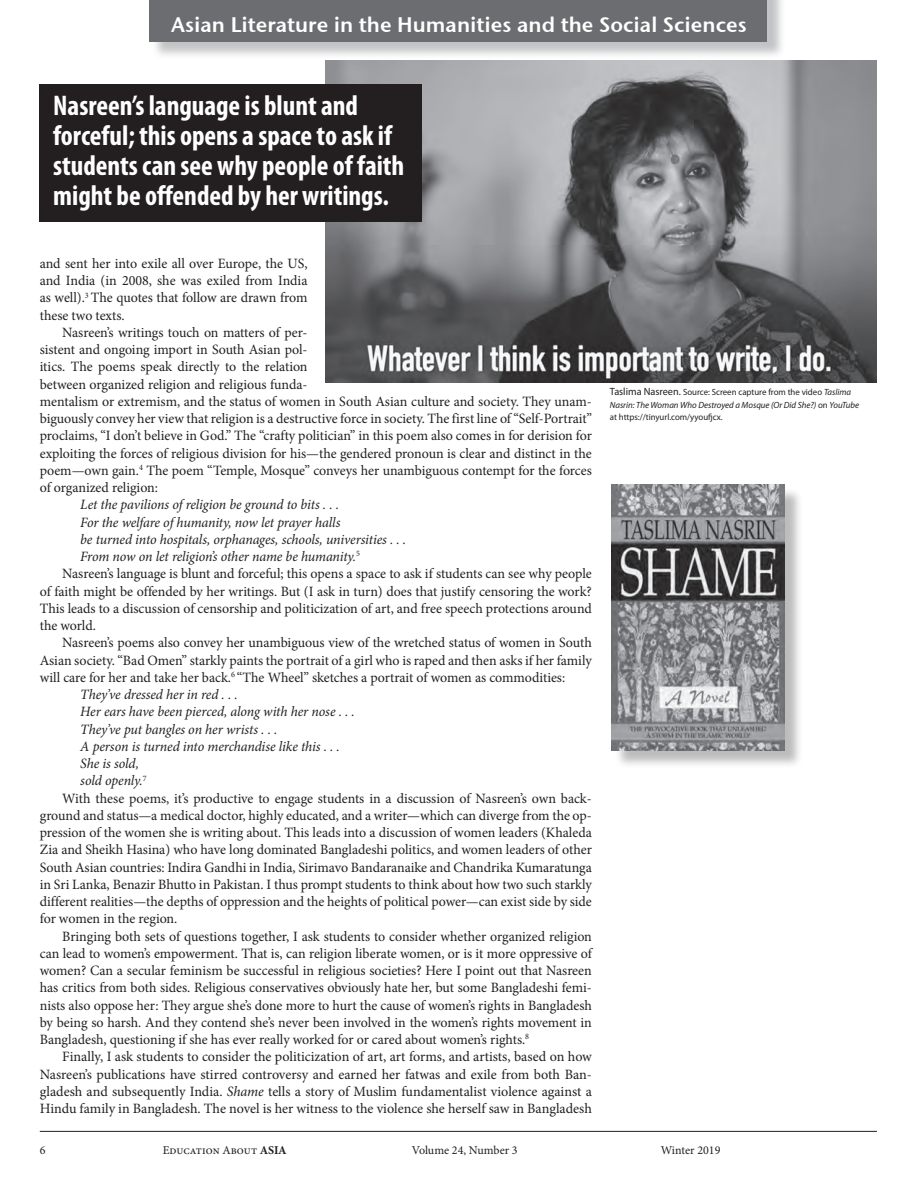
<style>
.page{position:relative;width:918px;height:1188px;background:#fff}
.page>*{position:absolute;margin:0;border:0;box-sizing:border-box;transform-origin:0 0}
.t1{font:700 condensed 28.5px/30px "Myriad Pro";color:#fff}
.t2{font:21px "Stone Sans Sem ITCTT Semi";color:#fff}
.t3{font:14.25px/17.2px "Minion Pro";color:#231f20;text-align:justify}
.t4{font:italic 14.25px "Minion Pro";letter-spacing:-.01em;color:#231f20}
.t5{font:12px "Minion Pro";color:#231f20}
.t6{font:9px/12.8px "Myriad Pro";color:#231f20}
.s1{font-style:italic}
.s2{font-size:10.5px}
.s3{font-weight:700}
</style>
<div class="page">
<div style="left:151px;top:0;width:635px;height:60px;background:#808285;opacity:.48"></div>
<div style="left:149px;top:0;width:618px;height:41px;background:#6c6d70"></div>
<div style="left:614px;top:487px;width:190px;height:282px;background:#231f20;opacity:.3"></div>
<img style="left:612px;top:485px;width:173px;height:266px">
<img style="left:326px;top:61px;width:551px;height:321px">
<div style="left:40px;top:84px;width:382px;height:138px;background:#231f20"></div>
<hr style="left:40px;top:1131px;width:837px;height:1px;background:#231f20">
<h2 class="t2" style="left:171px;top:7px;width:577px">Asian Literature in the Humanities and the Social Sciences</h2>
<h1 class="t1" style="left:53px;top:90px;width:353px">Nasreen’s language is blunt and forceful; this opens a space to ask if students can see why people of faith might be offended by her writings.</h1>
<p class="t3" style="left:40px;top:255px;width:269px">and sent her into exile all over Europe, the US, and India (in 2008, she was exiled from India as well).<sup>3</sup> The quotes that follow are drawn from these two texts.</p>
<p class="t3" style="left:40px;top:324px;width:554px;text-align:left;text-indent:22px">Nasreen’s writings touch on matters of per-<br>sistent and ongoing import in South Asian pol-<br>itics. The poems speak directly to the relation<br>between organized religion and religious funda-<br>mentalism or extremism, and the status of women in South Asian culture and society. They unam&shy;biguously convey her view that religion is a destructive force in society. The first line of “Self-Portrait” proclaims, “I don’t believe in God.” The “crafty politician” in this poem also comes in for derision for exploiting the forces of religious division for his—the gendered pronoun is clear and distinct in the poem—own gain.<sup>4</sup> The poem “Temple, Mosque” conveys her unambiguous contempt for the forces of organized religion:</p>
<p class="t4" style="left:80px;top:495px;width:260px">Let the pavilions of religion be ground to bits . . .</p>
<p class="t4" style="left:80px;top:512px;width:262px">For the welfare of humanity, now let prayer halls</p>
<p class="t4" style="left:80px;top:529px;width:327px">be turned into hospitals, orphanages, schools, universities . . .</p>
<p class="t4" style="left:80px;top:547px;width:281px">From now on let religion’s other name be humanity.<sup>5</sup></p>
<p class="t3" style="left:62px;top:565px;width:531px">Nasreen’s language is blunt and forceful; this opens a space to ask if students can see why people</p>
<p class="t3" style="left:40px;top:582px;width:554px">of faith might be offended by her writings. But (I ask in turn) does that justify censoring the work?</p>
<p class="t3" style="left:40px;top:600px;width:554px">This leads to a discussion of censorship and politicization of art, and free speech protections around</p>
<p class="t3" style="left:40px;top:617px;width:58px">the world.</p>
<p class="t3" style="left:62px;top:634px;width:531px">Nasreen’s poems also convey her unambiguous view of the wretched status of women in South</p>
<p class="t3" style="left:40px;top:651px;width:554px">Asian society. “Bad Omen” starkly paints the portrait of a girl who is raped and then asks if her family</p>
<p class="t3" style="left:40px;top:669px;width:527px">will care for her and take her back.<sup>6</sup> “The Wheel” sketches a portrait of women as commodities:</p>
<p class="t4" style="left:80px;top:685px;width:159px">They’ve dressed her in red . . .</p>
<p class="t4" style="left:80px;top:702px;width:276px">Her ears have been pierced, along with her nose . . .</p>
<p class="t4" style="left:80px;top:719px;width:199px">They’ve put bangles on her wrists . . .</p>
<p class="t4" style="left:80px;top:736px;width:261px">A person is turned into merchandise like this . . .</p>
<p class="t4" style="left:80px;top:754px;width:60px">She is sold,</p>
<p class="t4" style="left:80px;top:771px;width:68px">sold openly.<sup>7</sup></p>
<p class="t3" style="left:62px;top:789px;width:531px">With these poems, it’s productive to engage students in a discussion of Nasreen’s own back-</p>
<p class="t3" style="left:40px;top:807px;width:554px">ground and status—a medical doctor, highly educated, and a writer—which can diverge from the op-</p>
<p class="t3" style="left:40px;top:824px;width:554px">pression of the women she is writing about. This leads into a discussion of women leaders (Khaleda</p>
<p class="t3" style="left:40px;top:841px;width:554px">Zia and Sheikh Hasina) who have long dominated Bangladeshi politics, and women leaders of other</p>
<p class="t3" style="left:40px;top:858px;width:554px">South Asian countries: Indira Gandhi in India, Sirimavo Bandaranaike and Chandrika Kumaratunga</p>
<p class="t3" style="left:40px;top:876px;width:554px">in Sri Lanka, Benazir Bhutto in Pakistan. I thus prompt students to think about how two such starkly</p>
<p class="t3" style="left:40px;top:893px;width:554px">different realities—the depths of oppression and the heights of political power—can exist side by side</p>
<p class="t3" style="left:40px;top:910px;width:139px">for women in the region.</p>
<p class="t3" style="left:62px;top:927px;width:531px">Bringing both sets of questions together, I ask students to consider whether organized religion</p>
<p class="t3" style="left:40px;top:945px;width:554px">can lead to women’s empowerment. That is, can religion liberate women, or is it more oppressive of</p>
<p class="t3" style="left:40px;top:962px;width:554px">women? Can a secular feminism be successful in religious societies? Here I point out that Nasreen</p>
<p class="t3" style="left:40px;top:979px;width:554px">has critics from both sides. Religious conservatives obviously hate her, but some Bangladeshi femi-</p>
<p class="t3" style="left:40px;top:996px;width:554px">nists also oppose her: They argue she’s done more to hurt the cause of women’s rights in Bangladesh</p>
<p class="t3" style="left:40px;top:1014px;width:554px">by being so harsh. And they contend she’s never been involved in the women’s rights movement in</p>
<p class="t3" style="left:40px;top:1031px;width:491px">Bangladesh, questioning if she has ever really worked for or cared about women’s rights.<sup>8</sup></p>
<p class="t3" style="left:62px;top:1048px;width:531px">Finally, I ask students to consider the politicization of art, art forms, and artists, based on how</p>
<p class="t3" style="left:40px;top:1065px;width:554px">Nasreen’s publications have stirred controversy and earned her fatwas and exile from both Ban-</p>
<p class="t3" style="left:40px;top:1083px;width:554px">gladesh and subsequently India. <span class="s1">Shame</span> tells a story of Muslim fundamentalist violence against a</p>
<p class="t3" style="left:40px;top:1100px;width:554px">Hindu family in Bangladesh. The novel is her witness to the violence she herself saw in Bangladesh</p>
<p class="t6" style="left:610px;top:385px;width:251px"><span class="s2">Taslima Nasreen.</span> Source: Screen capture from the video <span class="s1">Taslima<br>Nasrin: The Woman Who Destroyed a Mosque (Or Did She?)</span> on <span class="s1">YouTube </span>at https://tinyurl.com/yyoufjcx.</p>
<p class="t5" style="left:40px;top:1142px;width:7px">6</p>
<p class="t5" style="left:163px;top:1142px;width:125px">Education About <span class="s3">ASIA</span></p>
<p class="t5" style="left:412px;top:1142px;width:107px">Volume 24, Number 3</p>
<p class="t5" style="left:661px;top:1142px;width:61px">Winter 2019</p>
</div>
